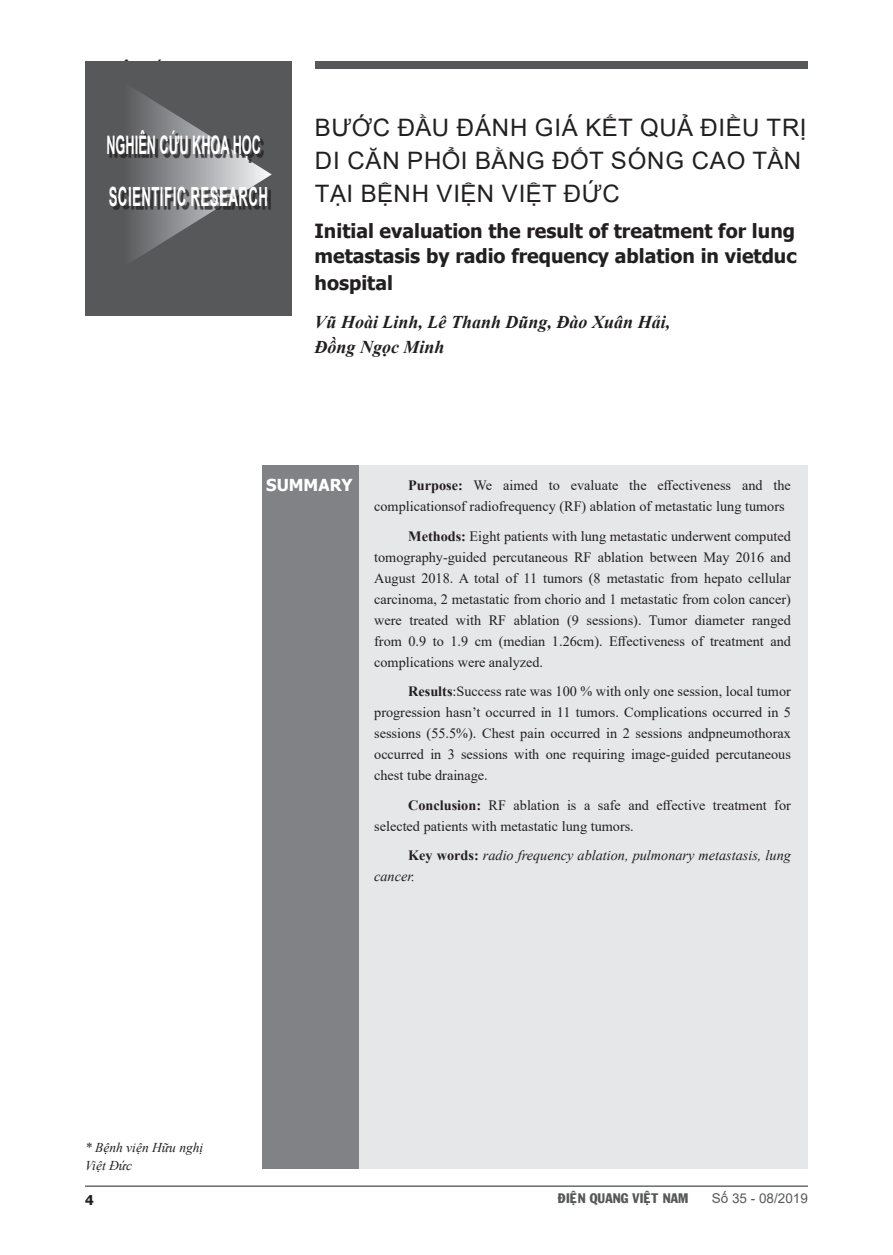
<style>
.page{position:relative;width:893px;height:1255px;background:#fff}
.page>*{position:absolute;margin:0;border:0;box-sizing:border-box;transform-origin:0 0}
.t1{font:700 26.4px "Arial";letter-spacing:.035em;color:#fff;scale:.5 1}
.t2{font:700 25.5px "Arial";color:#fff;scale:.5 1}
.t3{font:24px/33px "Arial";letter-spacing:.02em;color:#231f20}
.t4{font:700 19.5px/24px "Tahoma";color:#231f20}
.t5{font:italic 700 18px "Times New Roman";color:#231f20}
.t6{font:700 16.5px "Tahoma";color:#fff}
.t7{font:14.25px/21px "Times New Roman";color:#231f20}
.t8{font:italic 14.25px/21px "Times New Roman";color:#231f20}
.chuthichtacgia{font:italic 13.5px "Times New Roman";color:#231f20}
.t9{font:13.5px "VNI Franko";color:#57585a}
.t10{font:13.5px "Arial";color:#57585a}
.t11{font:700 13.5px "Tahoma";color:#231f20}
.s1{font-weight:700}
.s2{font-weight:700;font-style:normal}
</style>
<div class="page">
<hr style="left:85px;top:1185px;width:723px;height:1px;background:#231f20">
<div style="left:85px;top:61px;width:207px;height:254px;background:#57585a"></div>
<svg style="left:132px;top:88px;width:140px;height:173px"></svg>
<div style="left:109px;top:133px;width:155px;height:30px;background:#231f20;opacity:.75"></div>
<div style="left:111px;top:189px;width:160px;height:21px;background:#231f20;opacity:.75"></div>
<div style="left:316px;top:61px;width:492px;height:7px;background:#57585a"></div>
<div style="left:263px;top:465px;width:545px;height:703px;background:#e6e7e9"></div>
<div style="left:262px;top:465px;width:96px;height:703px;background:#808285"></div>
<p class="t2" style="left:106px;top:127px;width:311px">NGHIÊN CỨU KHOA HỌC</p>
<p class="t1" style="left:109px;top:178px;width:320px">SCIENTIFIC RESEARCH</p>
<p class="t3" style="left:315px;top:111px;width:493px">BƯỚC ĐẦU ĐÁNH GIÁ KẾT QUẢ ĐIỀU TRỊ<br>DI CĂN PHỔI BẰNG ĐỐT SÓNG CAO TẦN<br>TẠI BỆNH VIỆN VIỆT ĐỨC</p>
<p class="t4" style="left:315px;top:220px;width:484px">Initial evaluation the result of treatment for lung metastasis by radio frequency ablation in vietduc</p>
<p class="t4" style="left:315px;top:271px;width:80px">hospital</p>
<p class="t5" style="left:315px;top:309px;width:357px">Vũ Hoài Linh, Lê Thanh Dũng, Đào Xuân Hải,</p>
<p class="t5" style="left:315px;top:335px;width:132px">Đồng Ngọc Minh</p>
<p class="t6" style="left:266px;top:474px;width:88px">SUMMARY</p>
<p class="t7" style="left:374px;top:474px;width:418px;text-indent:34px"><span class="s1">Purpose:</span> We aimed to evaluate the effectiveness and the complicationsof radiofrequency (RF) ablation of metastatic lung tumors</p>
<p class="t7" style="left:374px;top:525px;width:418px;text-align:justify;text-indent:34px"><span class="s1">Methods:</span> Eight patients with lung metastatic underwent computed tomography-guided percutaneous RF ablation between May 2016 and August 2018. A total of 11 tumors (8 metastatic from hepato cellular carcinoma, 2 metastatic from chorio and 1 metastatic from colon cancer) were treated with RF ablation (9 sessions). Tumor diameter ranged from 0.9 to 1.9 cm (median 1.26cm). Effectiveness of treatment and complications were analyzed.</p>
<p class="t7" style="left:374px;top:680px;width:418px;text-align:justify;text-indent:34px"><span class="s1">Results</span>:Success rate was 100 % with only one session, local tumor progression hasn’t occurred in 11 tumors. Complications occurred in 5 sessions (55.5%). Chest pain occurred in 2 sessions andpneumothorax occurred in 3 sessions with one requiring image-guided percutaneous chest tube drainage.</p>
<p class="t7" style="left:374px;top:794px;width:418px;text-indent:34px"><span class="s1">Conclusion:</span> RF ablation is a safe and effective treatment for selected patients with metastatic lung tumors.</p>
<p class="t8" style="left:374px;top:844px;width:418px;text-indent:34px"><span class="s2">Key words:</span> radio frequency ablation, pulmonary metastasis, lung cancer.</p>
<p class="chuthichtacgia" style="left:85px;top:1137px;width:120px">* Bệnh viện Hữu nghị</p>
<p class="chuthichtacgia" style="left:85px;top:1155px;width:49px">Việt Đức</p>
<p class="t11" style="left:85px;top:1190px;width:10px">4</p>
<p class="t9" style="left:558px;top:1187px;width:132px">ÑIEÄN QUANG VIEÄT NAM</p>
<p class="t10" style="left:712px;top:1188px;width:98px">Số 35 - 08/2019</p>
</div>
